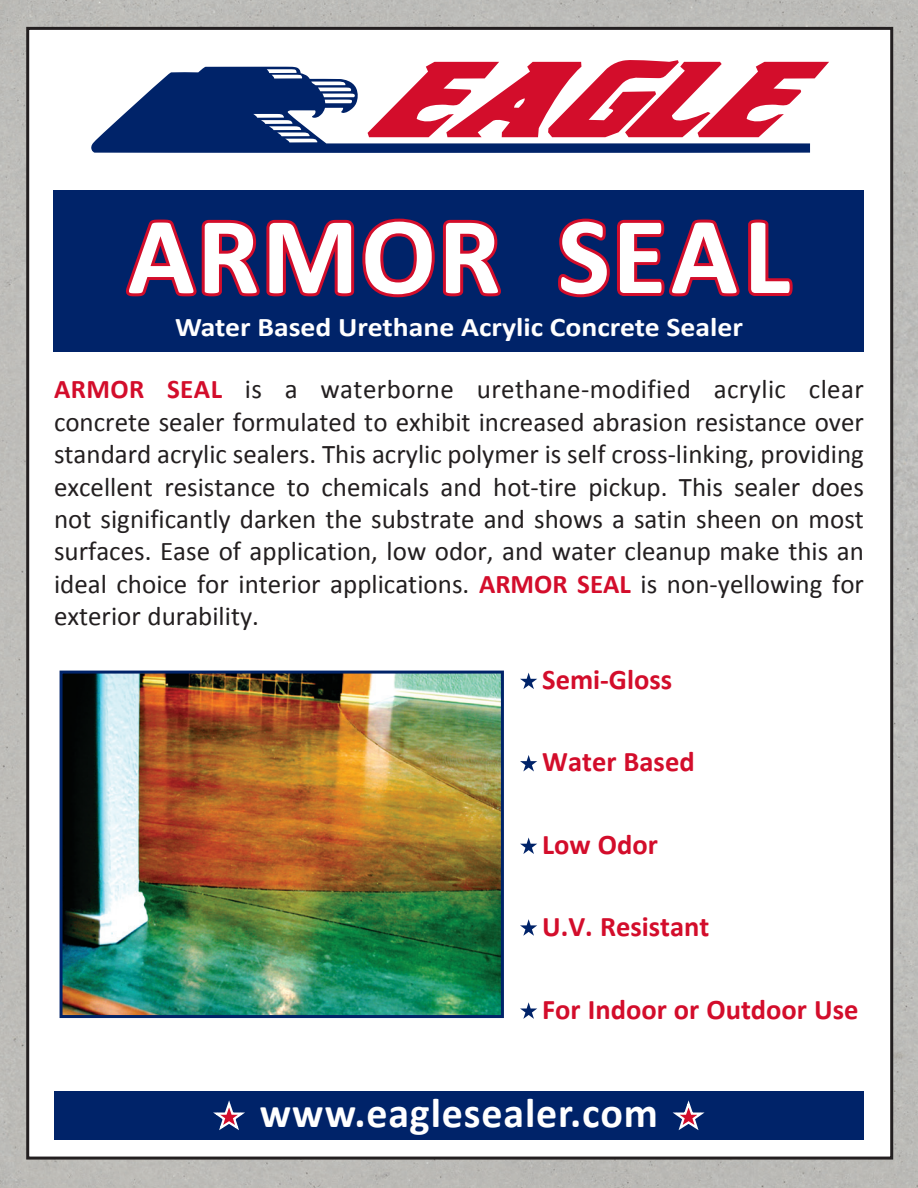
<style>
.page{position:relative;width:918px;height:1188px;background:#fff}
.page>*{position:absolute;margin:0;border:0;box-sizing:border-box;transform-origin:0 0}
.t1{font:700 111px "Calibri";letter-spacing:.02em;color:#fff}
.t2{font:700 42px "Calibri";letter-spacing:.02em;color:#fff}
.t3{font:700 28.5px "Calibri";color:#d30d2b}
.t4{font:27px/32.4px "Calibri";color:#231f20;text-align:justify}
.t5{font:700 27px "Calibri";color:#fff;scale:1.1 1}
.s1{font-weight:700;color:#d30d2b}
</style>
<div class="page">
<img style="left:0;top:0;width:918px;height:1188px">
<div style="left:28px;top:28px;width:864px;height:1130px;background:#fff"></div>
<div style="left:54px;top:190px;width:810px;height:162px;background:#002369"></div>
<svg style="left:126px;top:218px;width:375px;height:80px"></svg>
<svg style="left:558px;top:218px;width:235px;height:80px"></svg>
<div style="left:54px;top:1092px;width:810px;height:48px;background:#002369"></div>
<svg style="left:426px;top:60px;width:403px;height:19px"></svg>
<svg style="left:91px;top:67px;width:719px;height:86px"></svg>
<img style="left:64px;top:675px;width:436px;height:339px">
<div style="left:60px;top:671px;width:444px;height:347px;border:3px solid #002369"></div>
<svg style="left:520px;top:673px;width:17px;height:16px"></svg>
<svg style="left:520px;top:755px;width:17px;height:16px"></svg>
<svg style="left:520px;top:837px;width:17px;height:17px"></svg>
<svg style="left:520px;top:919px;width:17px;height:17px"></svg>
<svg style="left:520px;top:1002px;width:17px;height:17px"></svg>
<svg style="left:213px;top:1100px;width:32px;height:30px"></svg>
<svg style="left:672px;top:1100px;width:33px;height:30px"></svg>
<p class="t1" style="left:128px;top:185px;width:664px">ARMOR SEAL</p>
<p class="t5" style="left:175px;top:309px;width:518px">Water Based Urethane Acrylic Concrete Sealer</p>
<p class="t4" style="left:54px;top:373px;width:811px"><span class="s1">ARMOR SEAL</span> is a waterborne urethane-modified acrylic clear concrete sealer formulated to exhibit increased abrasion resistance over standard acrylic sealers. This acrylic polymer is self cross-linking, providing excellent resistance to chemicals and hot-tire pickup. This sealer does not significantly darken the substrate and shows a satin sheen on most surfaces. Ease of application, low odor, and water cleanup make this an ideal choice for interior applications. <span class="s1">ARMOR SEAL</span> is non-yellowing for exterior durability.</p>
<p class="t3" style="left:542px;top:661px;width:131px">Semi-Gloss</p>
<p class="t3" style="left:542px;top:744px;width:154px">Water Based</p>
<p class="t3" style="left:542px;top:826px;width:117px">Low Odor</p>
<p class="t3" style="left:542px;top:909px;width:169px">U.V. Resistant</p>
<p class="t3" style="left:542px;top:991px;width:318px">For Indoor or Outdoor Use</p>
<p class="t2" style="left:260px;top:1086px;width:400px">www.eaglesealer.com</p>
</div>
